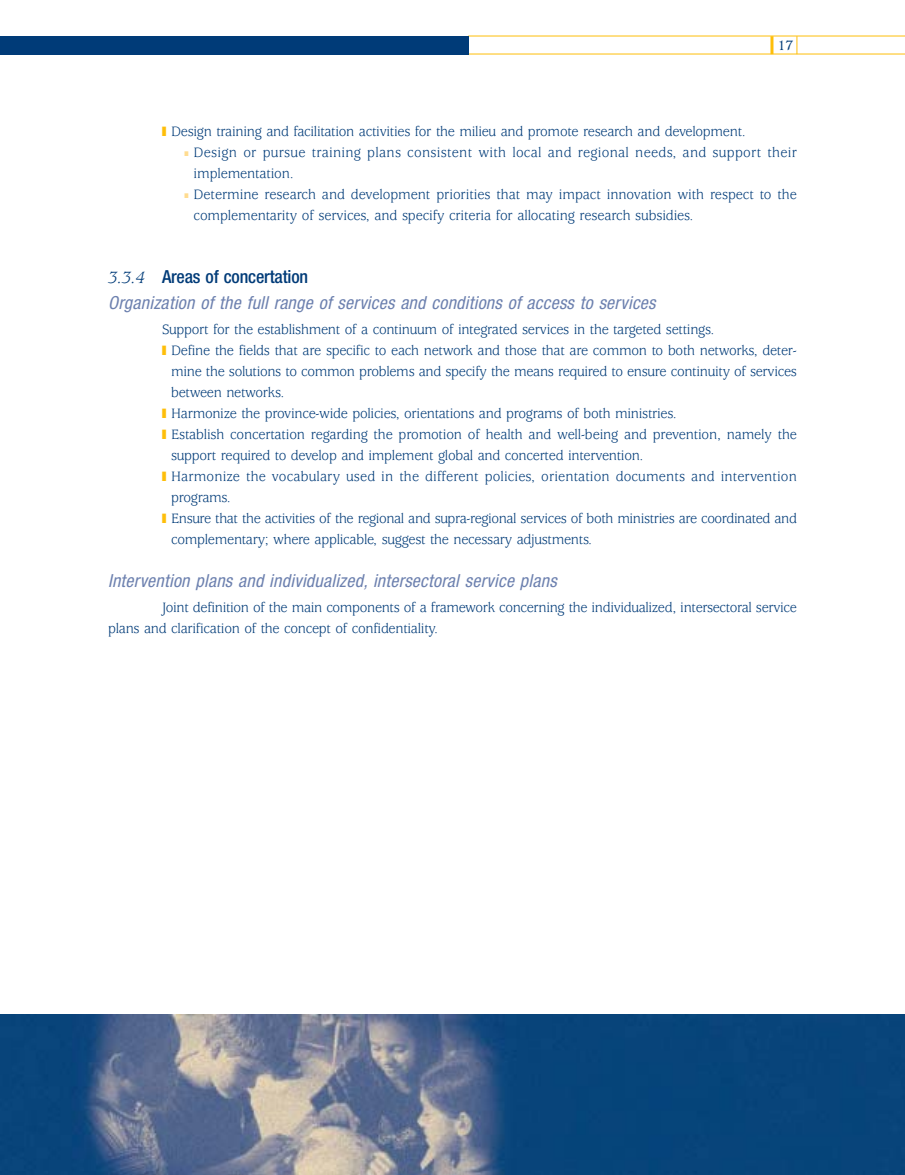
<style>
.page{position:relative;width:905px;height:1175px;background:#fff}
.page>*{position:absolute;margin:0;border:0;box-sizing:border-box;transform-origin:0 0}
.t1{font:italic condensed 18px/25.5px "Helvetica Neue";letter-spacing:.015em;color:#6d81af}
.t2{font:15px/21px "Usherwood";letter-spacing:-.02em;color:#003b78;scale:.95 1}
.t3{font:15px/21px "Usherwood";letter-spacing:.02em;color:#003b78;scale:.95 1}
.t4{font:15px/21px "Usherwood";letter-spacing:.01em;color:#003b78;scale:.95 1}
.t5{font:500 15px "Usherwood";color:#003b78}
.s1{color:#febe0a}
.s2{color:#ffdc90}
.s3{font-family:"Usherwood";font-stretch:normal;color:#003b78}
.s4{font-weight:500;font-style:normal;color:#003b78}
</style>
<div class="page">
<hr style="left:468px;top:36px;width:436px;height:1px;background:#febe0a">
<hr style="left:468px;top:54px;width:436px;height:1px;background:#febe0a">
<div style="left:0;top:36px;width:468px;height:18px;background:#003b78"></div>
<hr style="left:770px;top:36px;width:3px;height:18px;background:#febe0a">
<svg style="left:796px;top:36px;width:1px;height:18px"></svg>
<img style="left:0;top:1014px;width:904px;height:160px">
<p class="t5" style="left:777px;top:40px;width:17px">17</p>
<p class="t2" style="left:162px;top:123px;width:616px"><span class="s1">■</span> Design training and facilitation activities for the milieu and promote research and development.</p>
<p class="t3" style="left:194px;top:144px;width:636px;text-indent:-9px"><span class="s2">■</span> Design or pursue training plans consistent with local and regional needs, and support their implementation.</p>
<p class="t2" style="left:194px;top:186px;width:636px;text-indent:-9px"><span class="s2">■</span> Determine research and development priorities that may impact innovation with respect to the complementarity of services, and specify criteria for allocating research subsidies.</p>
<p class="t1" style="left:108px;top:266px;width:549px"><span class="s3">3.3.4</span> <span class="s4">Areas of concertation<br></span>Organization of the full range of services and conditions of access to services</p>
<p class="t2" style="left:162px;top:321px;width:582px">Support for the establishment of a continuum of integrated services in the targeted settings.</p>
<p class="t2" style="left:171px;top:342px;width:660px;text-align:justify;text-indent:-9px"><span class="s1">■</span> Define the fields that are specific to each network and those that are common to both networks, deter&shy;mine the solutions to common problems and specify the means required to ensure continuity of services between networks.</p>
<p class="t2" style="left:162px;top:405px;width:543px"><span class="s1">■</span> Harmonize the province-wide policies, orientations and programs of both ministries.</p>
<p class="t2" style="left:171px;top:426px;width:660px;text-indent:-9px"><span class="s1">■</span> Establish concertation regarding the promotion of health and well-being and prevention, namely the support required to develop and implement global and concerted intervention.</p>
<p class="t4" style="left:171px;top:468px;width:660px;text-indent:-9px"><span class="s1">■</span> Harmonize the vocabulary used in the different policies, orientation documents and intervention programs.</p>
<p class="t2" style="left:171px;top:510px;width:660px;text-indent:-9px"><span class="s1">■</span> Ensure that the activities of the regional and supra-regional services of both ministries are coordinated and complementary; where applicable, suggest the necessary adjustments.</p>
<p class="t1" style="left:108px;top:569px;width:450px">Intervention plans and individualized, intersectoral service plans</p>
<p class="t2" style="left:108px;top:598px;width:726px;text-indent:54px">Joint definition of the main components of a framework concerning the individualized, intersectoral service plans and clarification of the concept of confidentiality.</p>
</div>
